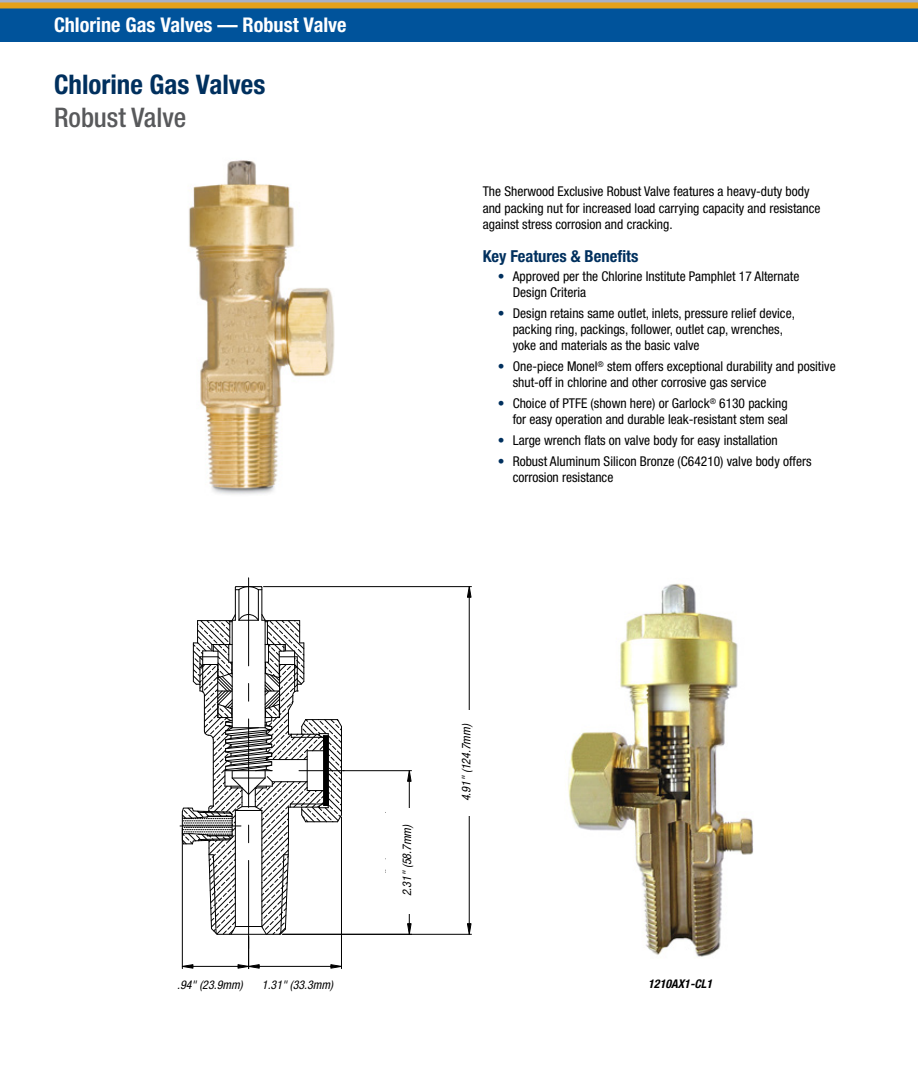
<style>
.page{position:relative;width:918px;height:1067px;background:#fff}
.page>*{position:absolute;margin:0;border:0;box-sizing:border-box;transform-origin:0 0}
.t1{font:700 condensed 27px "Helvetica Neue LT Std";color:#00305e}
.t2{font:500 condensed 27px "Helvetica Neue LT Std";color:#58595b}
.t3{font:700 condensed 20.25px "Helvetica Neue LT Std";color:#fff}
.t4{font:700 condensed 16.5px "Helvetica Neue LT Std";color:#00305e}
.t5{font:condensed 13.5px/16.2px "Helvetica Neue LT Std";color:#000}
.t6{font:italic condensed 12px "Helvetica Neue LT Std";color:#000}
.t7{font:italic 700 condensed 12px "Helvetica Neue LT Std";color:#000}
.s1{color:#00305e}
</style>
<div class="page">
<div style="left:0;top:0;width:918px;height:42px;background:#a7b0c7"></div>
<div style="left:0;top:8px;width:918px;height:34px;background:#00539b"></div>
<div style="left:0;top:2px;width:918px;height:6px;background:#e4a11b"></div>
<img style="left:189px;top:160px;width:146px;height:335px">
<hr style="left:248px;top:577px;width:1px;height:88px;background:#000">
<hr style="left:248px;top:860px;width:1px;height:88px;background:#000">
<hr style="left:180px;top:825px;width:61px;height:1px;background:#000">
<hr style="left:299px;top:770px;width:45px;height:1px;background:#000">
<hr style="left:258px;top:589px;width:1px;height:31px;background:#000">
<hr style="left:239px;top:589px;width:1px;height:31px;background:#000">
<hr style="left:262px;top:587px;width:1px;height:33px;background:#000">
<hr style="left:235px;top:587px;width:1px;height:33px;background:#000">
<svg style="left:235px;top:585px;width:28px;height:5px"></svg>
<svg style="left:182px;top:613px;width:160px;height:321px"></svg>
<hr style="left:263px;top:586px;width:208px;height:1px;background:#000">
<hr style="left:283px;top:933px;width:188px;height:1px;background:#000">
<hr style="left:469px;top:597px;width:1px;height:326px;background:#000">
<svg style="left:467px;top:586px;width:5px;height:12px"></svg>
<svg style="left:467px;top:922px;width:5px;height:13px"></svg>
<hr style="left:282px;top:933px;width:130px;height:1px;background:#000">
<hr style="left:344px;top:770px;width:68px;height:1px;background:#000">
<hr style="left:409px;top:781px;width:1px;height:142px;background:#000">
<svg style="left:407px;top:922px;width:5px;height:13px"></svg>
<svg style="left:407px;top:770px;width:5px;height:11px"></svg>
<hr style="left:341px;top:816px;width:1px;height:152px;background:#000">
<hr style="left:259px;top:965px;width:72px;height:1px;background:#000">
<svg style="left:330px;top:964px;width:11px;height:4px"></svg>
<hr style="left:182px;top:828px;width:1px;height:140px;background:#000">
<hr style="left:248px;top:936px;width:1px;height:32px;background:#000">
<hr style="left:193px;top:965px;width:45px;height:1px;background:#000">
<svg style="left:181px;top:963px;width:13px;height:5px"></svg>
<svg style="left:237px;top:963px;width:23px;height:5px"></svg>
<div style="left:442px;top:709px;width:49px;height:106px;background:#fff"></div>
<img style="left:568px;top:583px;width:186px;height:374px">
<h2 class="t3" style="left:54px;top:13px;width:294px">Chlorine Gas Valves — Robust Valve</h2>
<h1 class="t1" style="left:54px;top:68px;width:213px">Chlorine Gas Valves</h1>
<h1 class="t2" style="left:54px;top:101px;width:134px">Robust Valve</h1>
<p class="t5" style="left:483px;top:183px;width:339px">The Sherwood Exclusive Robust Valve features a heavy-duty body and packing nut for increased load carrying capacity and resistance against stress corrosion and cracking.</p>
<p class="t4" style="left:483px;top:246px;width:157px">Key Features &amp; Benefits</p>
<p class="t5" style="left:513px;top:268px;width:288px;text-indent:-15px"><span class="s1">•</span> Approved per the Chlorine Institute Pamphlet 17 Alternate<br>Design Criteria</p>
<p class="t5" style="left:513px;top:305px;width:284px;text-indent:-15px"><span class="s1">•</span> Design retains same outlet, inlets, pressure relief device, packing ring, packings, follower, outlet cap, wrenches, yoke and materials as the basic valve</p>
<p class="t5" style="left:513px;top:358px;width:324px;text-indent:-15px"><span class="s1">•</span> One-piece Monel<sup>®</sup> stem offers exceptional durability and positive shut-off in chlorine and other corrosive gas service</p>
<p class="t5" style="left:498px;top:395px;width:292px;text-align:right"><span class="s1">•</span> Choice of PTFE (shown here) or Garlock<sup>®</sup> 6130 packing for easy operation and durable leak-resistant stem seal</p>
<p class="t5" style="left:498px;top:432px;width:282px"><span class="s1">•</span> Large wrench flats on valve body for easy installation</p>
<p class="t5" style="left:513px;top:453px;width:300px;text-indent:-15px"><span class="s1">•</span> Robust Aluminum Silicon Bronze (C64210) valve body offers corrosion resistance</p>
<p class="t6" style="left:177px;top:977px;width:67px">.94" (23.9mm)</p>
<p class="t6" style="left:262px;top:977px;width:73px">1.31" (33.3mm)</p>
<p class="t6" style="left:400px;top:896px;width:74px;rotate:-90deg">2.31" (58.7mm)</p>
<p class="t6" style="left:459px;top:801px;width:79px;rotate:-90deg">4.91" (124.7mm)</p>
<p class="t7" style="left:648px;top:976px;width:66px">1210AX1-CL1</p>
</div>
